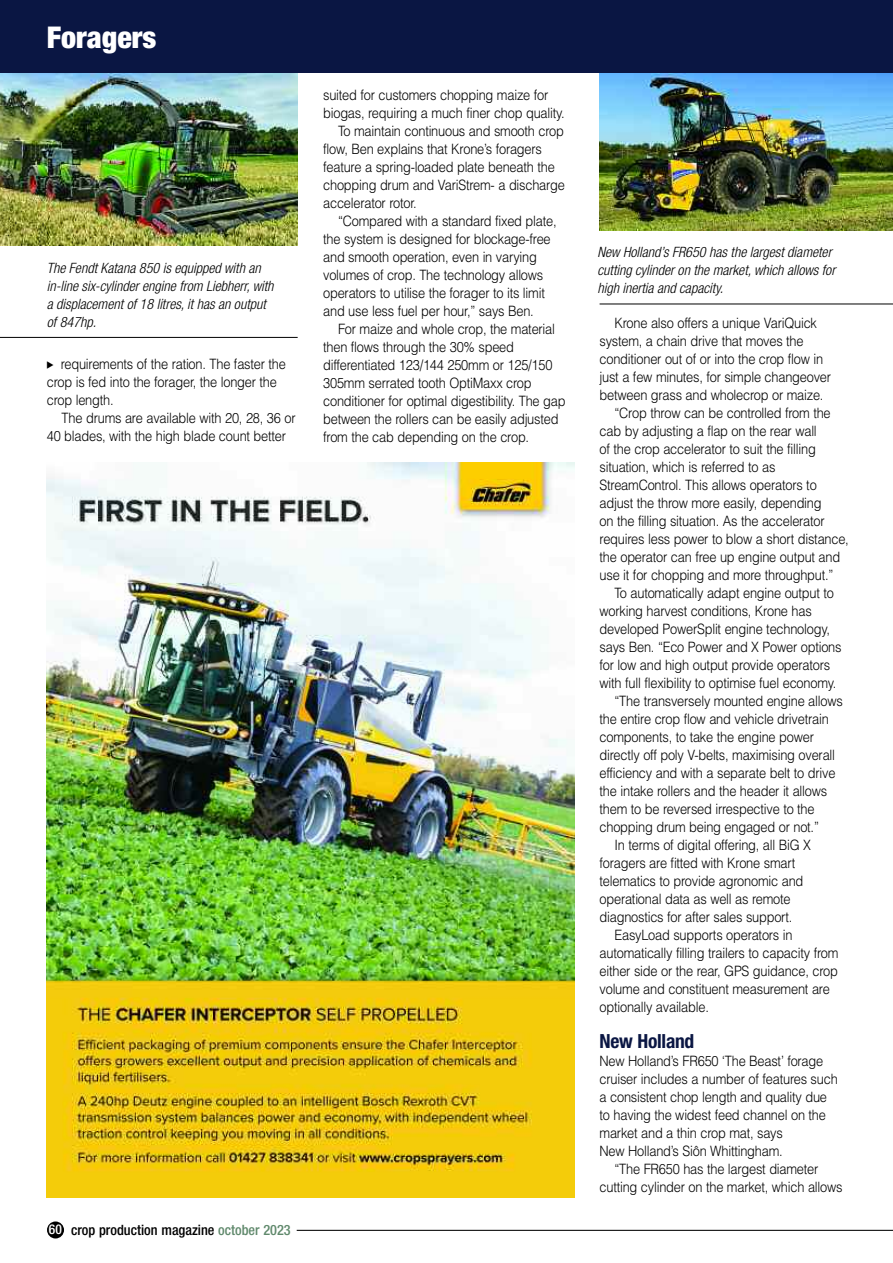
<style>
.page{position:relative;width:893px;height:1263px;background:#fff}
.page>*{position:absolute;margin:0;border:0;box-sizing:border-box;transform-origin:0 0}
.t1{font:900 condensed 30px "Helvetica Neue";color:#fff}
.t2{font:700 condensed 19.5px "Helvetica Neue";letter-spacing:-.015em;color:#0a1643}
.t3{font:300 14.25px/18px "Helvetica";letter-spacing:-.015em;color:#000;scale:.9 1}
.t4{font:italic 300 condensed 14.25px/18px "Helvetica Neue";color:#000}
.t5{font:500 condensed 14.25px "Helvetica Neue";color:#000}
.s1{font-size:13.5px;color:#fff}
.s2{color:#60896c}
</style>
<div class="page">
<img style="left:0;top:72px;width:298px;height:174px">
<img style="left:600px;top:72px;width:293px;height:159px">
<hr style="left:0;top:337px;width:298px;height:1px;background:#000">
<div style="left:0;top:0;width:893px;height:72px;background:#0a1643"></div>
<div style="left:47px;top:1221px;width:17px;height:17px;background:#000;border-radius:50%"></div>
<hr style="left:297px;top:1230px;width:596px;height:1px;background:#000">
<hr style="left:600px;top:304px;width:293px;height:1px;background:#000">
<img style="left:47px;top:462px;width:527px;height:736px">
<h1 class="t1" style="left:47px;top:27px;width:111px">Foragers</h1>
<p class="t4" style="left:47px;top:260px;width:228px">The Fendt Katana 850 is equipped with an in-line six-cylinder engine from Liebherr, with a displacement of 18 litres, it has an output of 847hp.</p>
<p class="t3" style="left:47px;top:356px;width:267px;text-indent:14px">requirements of the ration. The faster the crop is fed into the forager, the longer the crop length.</p>
<p class="t3" style="left:47px;top:410px;width:278px;text-indent:15px">The drums are available with 20, 28, 36 or<br>40 blades, with the high blade count better</p>
<p class="t3" style="left:323px;top:86px;width:252px">suited for customers chopping maize for</p>
<p class="t3" style="left:323px;top:104px;width:270px">biogas, requiring a much finer chop quality.</p>
<p class="t3" style="left:338px;top:122px;width:252px">To maintain continuous and smooth crop</p>
<p class="t3" style="left:323px;top:140px;width:245px">flow, Ben explains that Krone’s foragers</p>
<p class="t3" style="left:323px;top:158px;width:259px">feature a spring-loaded plate beneath the</p>
<p class="t3" style="left:323px;top:176px;width:270px">chopping drum and VariStrem- a discharge</p>
<p class="t3" style="left:323px;top:194px;width:106px">accelerator rotor.</p>
<p class="t3" style="left:338px;top:212px;width:244px">“Compared with a standard fixed plate,</p>
<p class="t3" style="left:323px;top:230px;width:254px">the system is designed for blockage-free</p>
<p class="t3" style="left:323px;top:248px;width:239px">and smooth operation, even in varying</p>
<p class="t3" style="left:323px;top:266px;width:246px">volumes of crop. The technology allows</p>
<p class="t3" style="left:323px;top:284px;width:248px">operators to utilise the forager to its limit</p>
<p class="t3" style="left:323px;top:302px;width:236px">and use less fuel per hour,” says Ben.</p>
<p class="t3" style="left:338px;top:320px;width:243px">For maize and whole crop, the material</p>
<p class="t3" style="left:323px;top:338px;width:214px">then flows through the 30% speed</p>
<p class="t3" style="left:323px;top:356px;width:256px">differentiated 123/144 250mm or 125/150</p>
<p class="t3" style="left:323px;top:374px;width:233px">305mm serrated tooth OptiMaxx crop</p>
<p class="t3" style="left:323px;top:392px;width:271px">conditioner for optimal digestibility. The gap</p>
<p class="t3" style="left:323px;top:410px;width:263px">between the rollers can be easily adjusted</p>
<p class="t3" style="left:323px;top:428px;width:230px">from the cab depending on the crop.</p>
<p class="t5" style="left:49px;top:1225px;width:243px"><span class="s1">60</span> crop production magazine <span class="s2">october 2023</span></p>
<p class="t4" style="left:597px;top:244px;width:239px">New Holland’s FR650 has the largest diameter cutting cylinder on the market, which allows for high inertia and capacity.</p>
<p class="t3" style="left:614px;top:314px;width:227px">Krone also offers a unique VariQuick</p>
<p class="t3" style="left:600px;top:332px;width:228px">system, a chain drive that moves the</p>
<p class="t3" style="left:600px;top:350px;width:250px">conditioner out of or into the crop flow in</p>
<p class="t3" style="left:600px;top:368px;width:259px">just a few minutes, for simple changeover</p>
<p class="t3" style="left:600px;top:386px;width:250px">between grass and wholecrop or maize.</p>
<p class="t3" style="left:614px;top:404px;width:242px">“Crop throw can be controlled from the</p>
<p class="t3" style="left:600px;top:422px;width:243px">cab by adjusting a flap on the rear wall</p>
<p class="t3" style="left:600px;top:440px;width:242px">of the crop accelerator to suit the filling</p>
<p class="t3" style="left:600px;top:458px;width:197px">situation, which is referred to as</p>
<p class="t3" style="left:600px;top:476px;width:243px">StreamControl. This allows operators to</p>
<p class="t3" style="left:600px;top:494px;width:248px">adjust the throw more easily, depending</p>
<p class="t3" style="left:600px;top:512px;width:252px">on the filling situation. As the accelerator</p>
<p class="t3" style="left:600px;top:530px;width:278px">requires less power to blow a short distance,</p>
<p class="t3" style="left:600px;top:548px;width:269px">the operator can free up engine output and</p>
<p class="t3" style="left:600px;top:566px;width:261px">use it for chopping and more throughput.”</p>
<p class="t3" style="left:614px;top:584px;width:245px">To automatically adapt engine output to</p>
<p class="t3" style="left:600px;top:602px;width:237px">working harvest conditions, Krone has</p>
<p class="t3" style="left:600px;top:620px;width:257px">developed PowerSplit engine technology,</p>
<p class="t3" style="left:600px;top:638px;width:270px">says Ben. “Eco Power and X Power options</p>
<p class="t3" style="left:600px;top:656px;width:258px">for low and high output provide operators</p>
<p class="t3" style="left:600px;top:674px;width:265px">with full flexibility to optimise fuel economy.</p>
<p class="t3" style="left:614px;top:692px;width:255px">“The transversely mounted engine allows</p>
<p class="t3" style="left:600px;top:710px;width:256px">the entire crop flow and vehicle drivetrain</p>
<p class="t3" style="left:600px;top:728px;width:240px">components, to take the engine power</p>
<p class="t3" style="left:600px;top:746px;width:263px">directly off poly V-belts, maximising overall</p>
<p class="t3" style="left:600px;top:764px;width:264px">efficiency and with a separate belt to drive</p>
<p class="t3" style="left:600px;top:782px;width:254px">the intake rollers and the header it allows</p>
<p class="t3" style="left:600px;top:800px;width:240px">them to be reversed irrespective to the</p>
<p class="t3" style="left:600px;top:818px;width:245px">chopping drum being engaged or not.”</p>
<p class="t3" style="left:614px;top:836px;width:220px">In terms of digital offering, all BiG X</p>
<p class="t3" style="left:600px;top:854px;width:219px">foragers are fitted with Krone smart</p>
<p class="t3" style="left:600px;top:872px;width:228px">telematics to provide agronomic and</p>
<p class="t3" style="left:600px;top:890px;width:214px">operational data as well as remote</p>
<p class="t3" style="left:600px;top:908px;width:216px">diagnostics for after sales support.</p>
<p class="t3" style="left:614px;top:926px;width:199px">EasyLoad supports operators in</p>
<p class="t3" style="left:600px;top:944px;width:267px">automatically filling trailers to capacity from</p>
<p class="t3" style="left:600px;top:962px;width:266px">either side or the rear, GPS guidance, crop</p>
<p class="t3" style="left:600px;top:980px;width:257px">volume and constituent measurement are</p>
<p class="t3" style="left:600px;top:998px;width:123px">optionally available.</p>
<h2 class="t2" style="left:600px;top:1034px;width:96px">New Holland</h2>
<p class="t3" style="left:600px;top:1052px;width:266px">New Holland’s FR650 ‘The Beast’ forage cruiser includes a number of features such a consistent chop length and quality due to having the widest feed channel on the market and a thin crop mat, says<br>New Holland’s Siôn Whittingham.</p>
<p class="t3" style="left:600px;top:1160px;width:271px;text-indent:15px">“The FR650 has the largest diameter cutting cylinder on the market, which allows</p>
</div>
